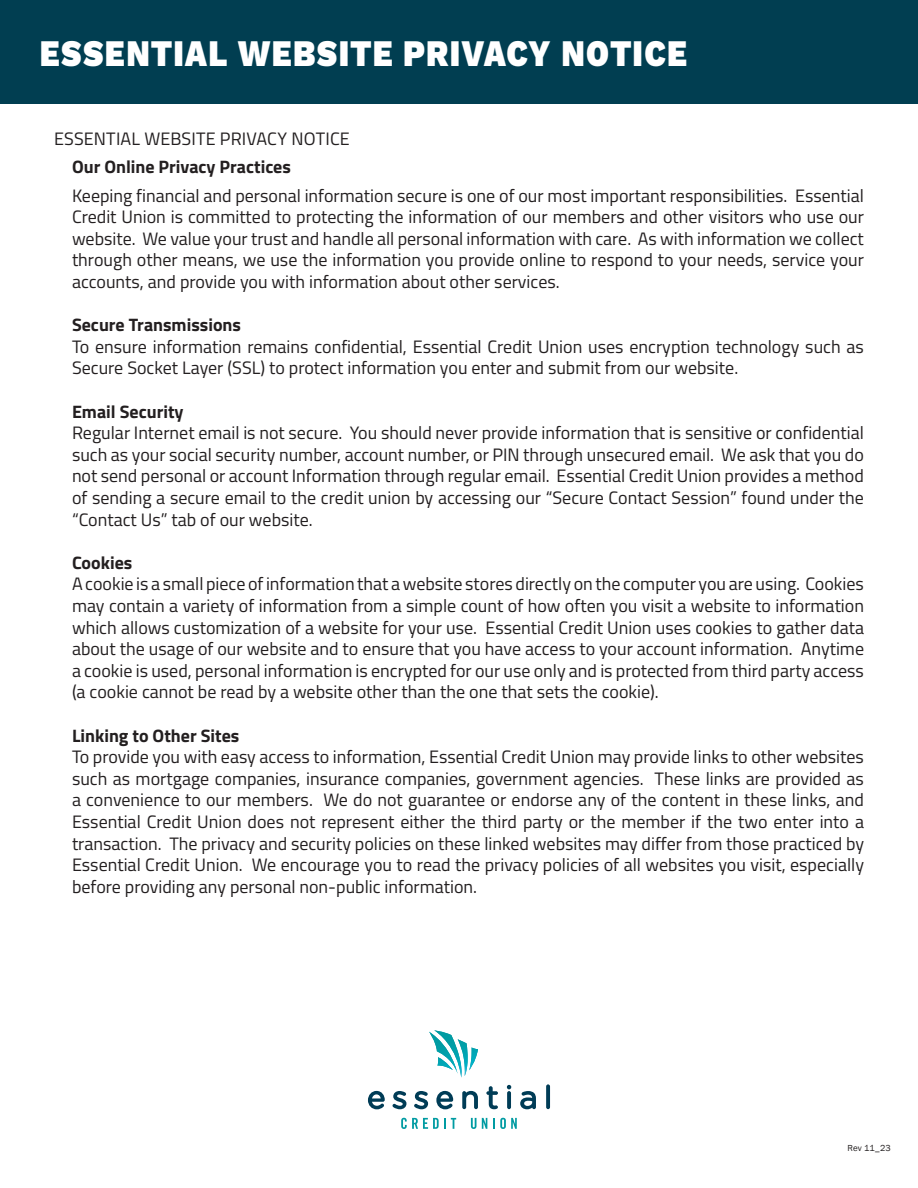
<style>
.page{position:relative;width:918px;height:1188px;background:#fff}
.page>*{position:absolute;margin:0;border:0;box-sizing:border-box;transform-origin:0 0}
.Headline{font:900 37.5px "Work Sans";letter-spacing:.045em;color:#fff;scale:.84 1}
.Headlines{font:18px/21.6px "Titillium";color:#231f20;text-align:justify}
.Headlines-2{font:700 18px "Titillium";color:#231f20}
.t1{font:9px "Franklin Gothic";letter-spacing:.01em;color:#231f20}
</style>
<div class="page">
<div style="left:0;top:0;width:918px;height:103px;background:#013e51"></div>
<svg style="left:401px;top:1118px;width:55px;height:11px"></svg>
<svg style="left:471px;top:1118px;width:16px;height:11px"></svg>
<svg style="left:493px;top:1118px;width:24px;height:11px"></svg>
<svg style="left:368px;top:1091px;width:17px;height:18px"></svg>
<svg style="left:393px;top:1091px;width:13px;height:18px"></svg>
<svg style="left:414px;top:1091px;width:14px;height:18px"></svg>
<svg style="left:436px;top:1091px;width:17px;height:18px"></svg>
<svg style="left:462px;top:1091px;width:16px;height:18px"></svg>
<svg style="left:486px;top:1086px;width:12px;height:23px"></svg>
<svg style="left:507px;top:1091px;width:4px;height:18px"></svg>
<svg style="left:507px;top:1085px;width:4px;height:4px"></svg>
<svg style="left:520px;top:1091px;width:16px;height:18px"></svg>
<svg style="left:546px;top:1084px;width:4px;height:25px"></svg>
<img style="left:429px;top:1030px;width:49px;height:48px">
<p class="Headline" style="left:40px;top:31px;width:772px">ESSENTIAL WEBSITE PRIVACY NOTICE</p>
<p class="Headlines" style="left:54px;top:127px;width:297px">ESSENTIAL WEBSITE PRIVACY NOTICE</p>
<p class="Headlines-2" style="left:72px;top:153px;width:220px">Our Online Privacy Practices</p>
<p class="Headlines" style="left:72px;top:184px;width:794px">Keeping financial and personal information secure is one of our most important responsibilities. Essential Credit Union is committed to protecting the information of our members and other visitors who use our website. We value your trust and handle all personal information with care. As with information we collect through other means, we use the information you provide online to respond to your needs, service your accounts, and provide you with information about other services.</p>
<p class="Headlines-2" style="left:72px;top:311px;width:171px">Secure Transmissions</p>
<p class="Headlines" style="left:72px;top:335px;width:794px">To ensure information remains confidential, Essential Credit Union uses encryption technology such as<br>Secure Socket Layer (SSL) to protect information you enter and submit from our website.</p>
<p class="Headlines-2" style="left:72px;top:398px;width:113px">Email Security</p>
<p class="Headlines" style="left:72px;top:421px;width:794px">Regular Internet email is not secure. You should never provide information that is sensitive or confidential such as your social security number, account number, or PIN through unsecured email. We ask that you do not send personal or account Information through regular email. Essential Credit Union provides a method of sending a secure email to the credit union by accessing our “Secure Contact Session” found under the “Contact Us” tab of our website.</p>
<p class="Headlines-2" style="left:72px;top:549px;width:62px">Cookies</p>
<p class="Headlines" style="left:72px;top:572px;width:794px">A cookie is a small piece of information that a website stores directly on the computer you are using. Cookies may contain a variety of information from a simple count of how often you visit a website to information which allows customization of a website for your use. Essential Credit Union uses cookies to gather data about the usage of our website and to ensure that you have access to your account information. Anytime a cookie is used, personal information is encrypted for our use only and is protected from third party access (a cookie cannot be read by a website other than the one that sets the cookie).</p>
<p class="Headlines-2" style="left:72px;top:722px;width:169px">Linking to Other Sites</p>
<p class="Headlines" style="left:72px;top:745px;width:794px">To provide you with easy access to information, Essential Credit Union may provide links to other websites such as mortgage companies, insurance companies, government agencies. These links are provided as a convenience to our members. We do not guarantee or endorse any of the content in these links, and Essential Credit Union does not represent either the third party or the member if the two enter into a transaction. The privacy and security policies on these linked websites may differ from those practiced by Essential Credit Union. We encourage you to read the privacy policies of all websites you visit, especially before providing any personal non-public information.</p>
<p class="t1" style="left:848px;top:1143px;width:45px">Rev 11_23</p>
</div>
